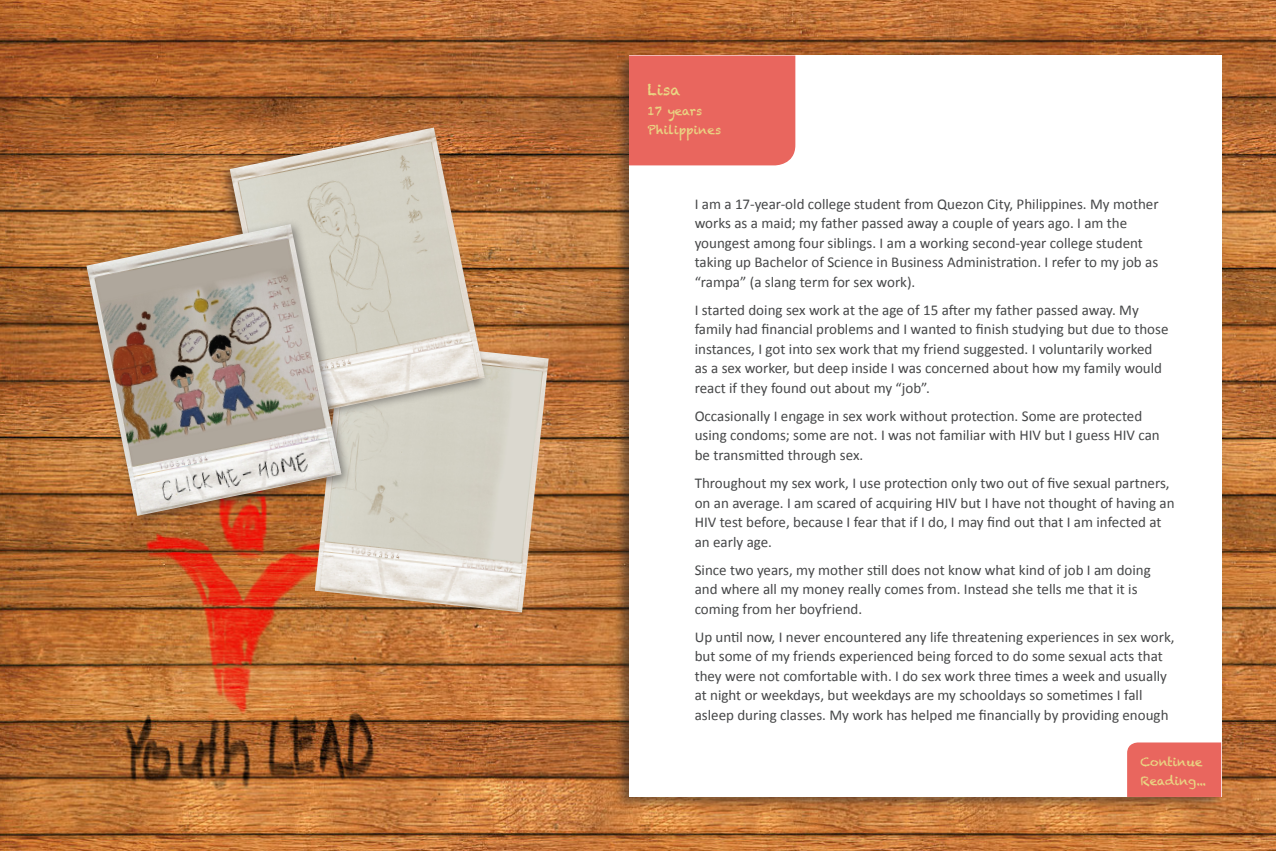
<style>
.page{position:relative;width:1276px;height:851px;background:#fff}
.page>*{position:absolute;margin:0;border:0;box-sizing:border-box;transform-origin:0 0}
.Body{font:15px/19.5px "Calibri";color:#464748}
.heading{font:15px "Chalkduster";color:#ead884}
.heading-2{font:12px "Chalkduster";color:#ead884}
</style>
<div class="page">
<img style="left:0;top:0;width:1276px;height:850px">
<div style="left:613px;top:52px;width:610px;height:759px;background:#231f20;opacity:.5"></div>
<div style="left:629px;top:56px;width:592px;height:740px;background:#fff"></div>
<img style="left:315px;top:337px;width:234px;height:275px">
<div style="left:218px;top:121px;width:271px;height:309px;background:#231f20;opacity:.5"></div>
<img style="left:230px;top:127px;width:255px;height:292px">
<div style="left:80px;top:219px;width:272px;height:308px;background:#231f20;opacity:.51"></div>
<img style="left:86px;top:224px;width:255px;height:291px">
<div style="left:629px;top:55px;width:166px;height:110px;background:#e9665e"></div>
<div style="left:1127px;top:742px;width:94px;height:54px;background:#e9665e"></div>
<p class="heading" style="left:647px;top:81px;width:35px">Lisa</p>
<p class="heading-2" style="left:647px;top:103px;width:56px">17 years</p>
<p class="heading-2" style="left:647px;top:123px;width:75px">Philippines</p>
<p class="Body" style="left:694px;top:194px;width:465px">I am a 17-year-old college student from Quezon City, Philippines. My mother works as a maid; my father passed away a couple of years ago. I am the youngest among four siblings. I am a working second-year college student taking up Bachelor of Science in Business Administration. I refer to my job as “rampa” (a slang term for sex work).</p>
<p class="Body" style="left:694px;top:300px;width:475px">I started doing sex work at the age of 15 after my father passed away. My family had financial problems and I wanted to finish studying but due to those instances, I got into sex work that my friend suggested. I voluntarily worked as a sex worker, but deep inside I was concerned about how my family would react if they found out about my “job”.</p>
<p class="Body" style="left:694px;top:406px;width:466px">Occasionally I engage in sex work without protection. Some are protected using condoms; some are not. I was not familiar with HIV but I guess HIV can be transmitted through sex.</p>
<p class="Body" style="left:694px;top:473px;width:481px">Throughout my sex work, I use protection only two out of five sexual partners, on an average. I am scared of acquiring HIV but I have not thought of having an HIV test before, because I fear that if I do, I may find out that I am infected at an early age.</p>
<p class="Body" style="left:694px;top:559px;width:458px">Since two years, my mother still does not know what kind of job I am doing and where all my money really comes from. Instead she tells me that it is coming from her boyfriend.</p>
<p class="Body" style="left:694px;top:626px;width:481px">Up until now, I never encountered any life threatening experiences in sex work, but some of my friends experienced being forced to do some sexual acts that they were not comfortable with. I do sex work three times a week and usually at night or weekdays, but weekdays are my schooldays so sometimes I fall asleep during classes. My work has helped me financially by providing enough</p>
<p class="heading-2" style="left:1140px;top:754px;width:64px">Continue</p>
<p class="heading-2" style="left:1140px;top:774px;width:67px">Reading...</p>
</div>
